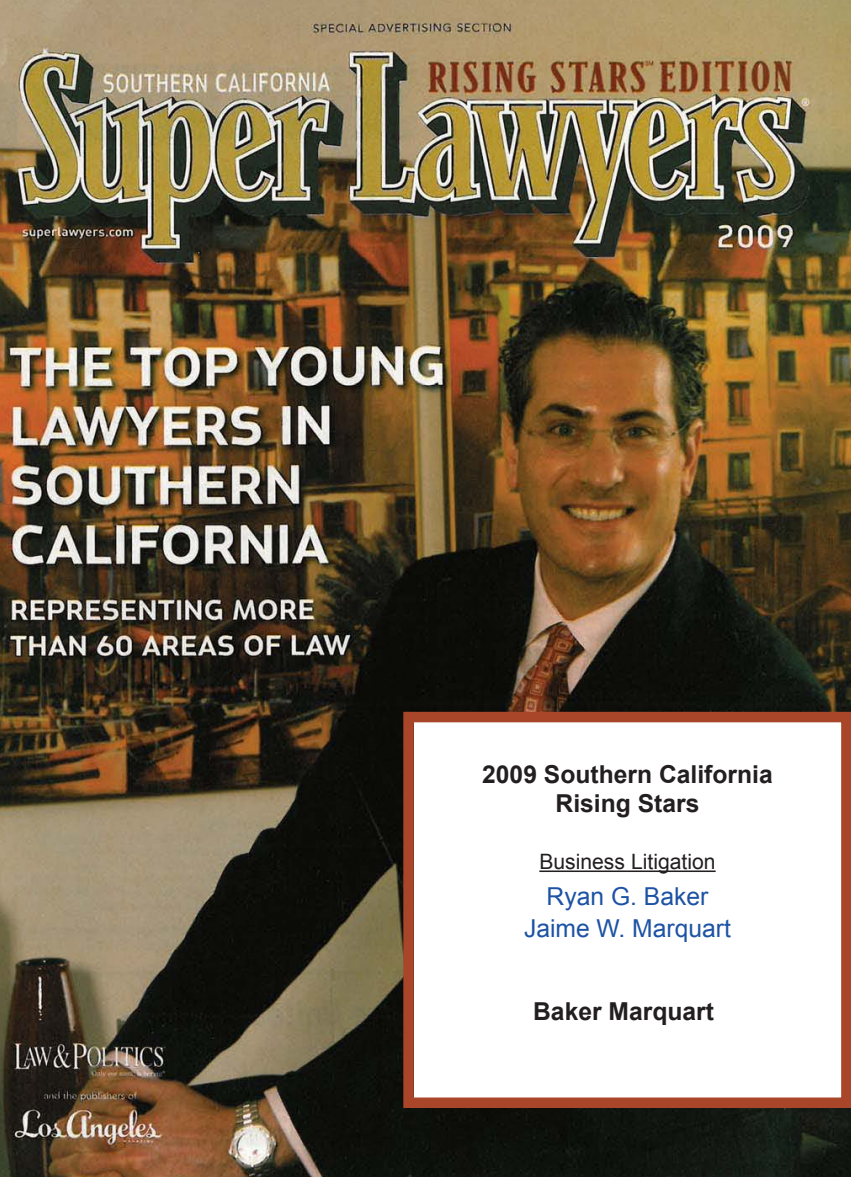
<style>
.page{position:relative;width:851px;height:1177px;background:#fff}
.page>*{position:absolute;margin:0;border:0;box-sizing:border-box;transform-origin:0 0}
.t1{font:700 24.68px/29.6px "Arial";color:#231f20;text-align:center}
.t2{font:24.68px/31.3px "Arial";color:#1d52a4;text-align:center}
.t3{font:21.18px "Arial";color:#231f20}
</style>
<div class="page">
<img style="left:0;top:0;width:850px;height:1176px">
<div style="left:414px;top:722px;width:427px;height:375px;background:#fff"></div>
<div style="left:403px;top:711px;width:447px;height:396px;border:10px solid #a9462a"></div>
<hr style="left:539px;top:870px;width:176px;height:1px;background:#231f20">
<p class="t1" style="left:482px;top:760px;width:292px">2009 Southern California<br>Rising Stars</p>
<p class="t3" style="left:539px;top:847px;width:178px">Business Litigation</p>
<p class="t2" style="left:524px;top:881px;width:208px">Ryan G. Baker<br>Jaime W. Marquart</p>
<p class="t1" style="left:533px;top:996px;width:182px">Baker Marquart</p>
</div>
